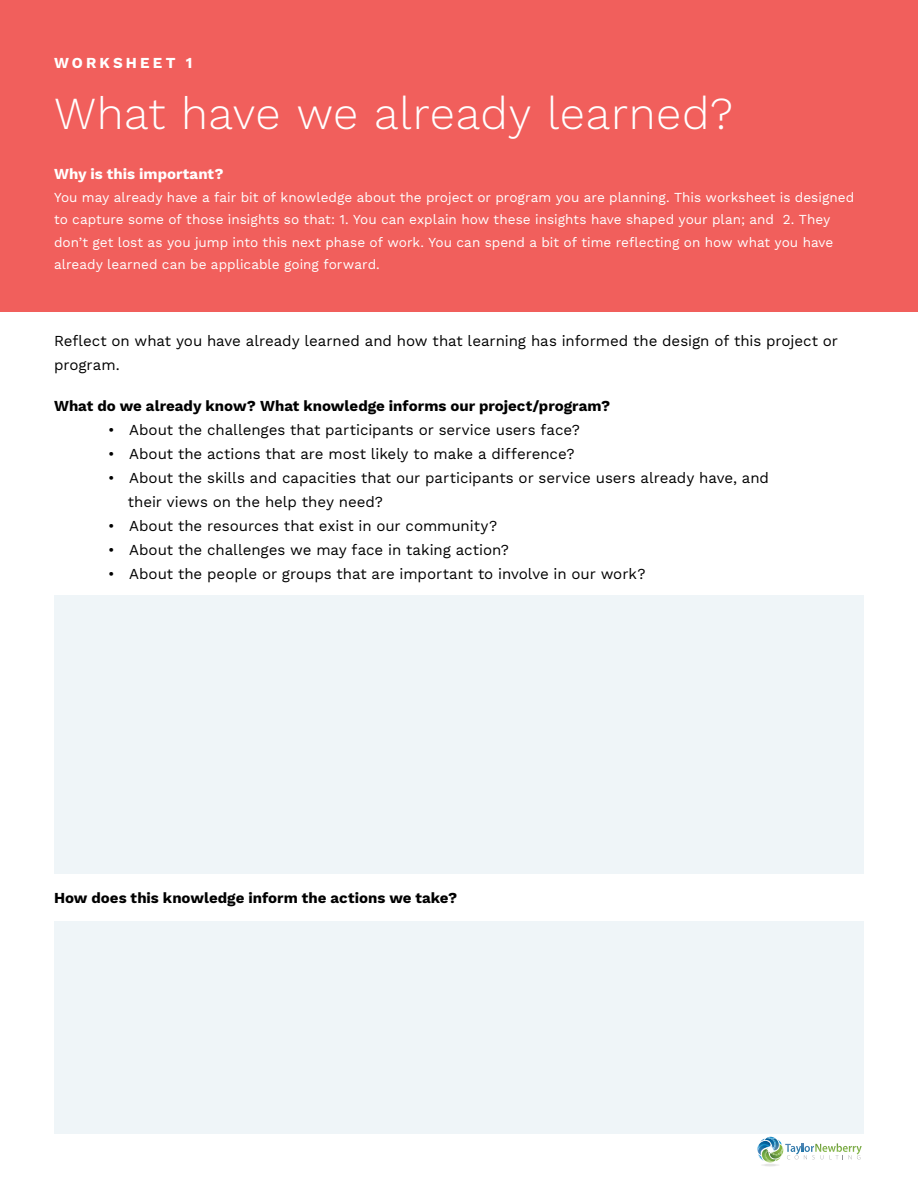
<style>
.page{position:relative;width:918px;height:1188px;background:#fff}
.page>*{position:absolute;margin:0;border:0;box-sizing:border-box;transform-origin:0 0}
.t1{font:300 45px "Work Sans";letter-spacing:.01em;color:#fff}
.t2{font:15px/24px "Work Sans";letter-spacing:-.005em;color:#000}
.t3{font:700 15px "Work Sans";color:#000}
.t4{font:700 15px "Work Sans";letter-spacing:.005em;color:#fff}
.t5{font:700 15px "Work Sans";letter-spacing:.21em;color:#fff}
.t6{font:13.5px/22.5px "Work Sans";color:#fff}
</style>
<div class="page">
<svg style="left:757px;top:1136px;width:105px;height:31px"></svg>
<img style="left:758px;top:1138px;width:16px;height:17px">
<div style="left:0;top:0;width:918px;height:311px;background:#f15f5c"></div>
<div style="left:54px;top:596px;width:810px;height:278px;background:#eff5f8"></div>
<div style="left:54px;top:921px;width:810px;height:213px;background:#eff5f8"></div>
<p class="t5" style="left:54px;top:54px;width:140px">WORKSHEET 1</p>
<h1 class="t1" style="left:54px;top:87px;width:681px">What have we already learned?</h1>
<p class="t4" style="left:54px;top:166px;width:171px">Why is this important?</p>
<p class="t6" style="left:54px;top:187px;width:802px">You may already have a fair bit of knowledge about the project or program you are planning. This worksheet is designed to capture some of those insights so that: 1. You can explain how these insights have shaped your plan; and 2. They don’t get lost as you jump into this next phase of work. You can spend a bit of time reflecting on how what you have already learned can be applicable going forward.</p>
<p class="t2" style="left:54px;top:329px;width:786px">Reflect on what you have already learned and how that learning has informed the design of this project or program.</p>
<p class="t3" style="left:54px;top:397px;width:558px">What do we already know? What knowledge informs our project/program?</p>
<p class="t2" style="left:108px;top:418px;width:473px">• About the challenges that participants or service users face?</p>
<p class="t2" style="left:108px;top:442px;width:468px">• About the actions that are most likely to make a difference?</p>
<p class="t2" style="left:128px;top:466px;width:643px;text-indent:-20px">• About the skills and capacities that our participants or service users already have, and their views on the help they need?</p>
<p class="t2" style="left:108px;top:514px;width:391px">• About the resources that exist in our community?</p>
<p class="t2" style="left:108px;top:538px;width:403px">• About the challenges we may face in taking action?</p>
<p class="t2" style="left:108px;top:562px;width:539px">• About the people or groups that are important to involve in our work?</p>
<p class="t3" style="left:54px;top:889px;width:405px">How does this knowledge inform the actions we take?</p>
</div>
